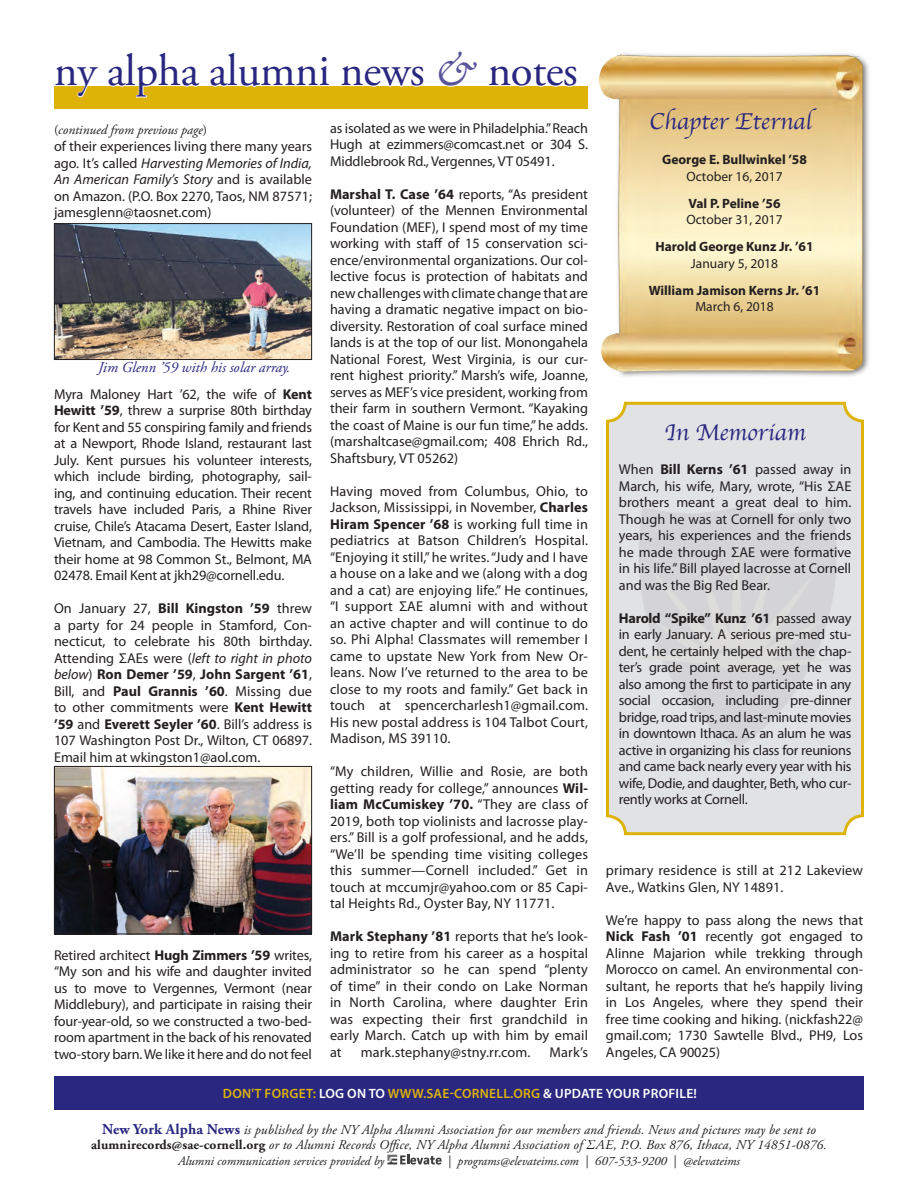
<style>
.page{position:relative;width:918px;height:1188px;background:#fff}
.page>*{position:absolute;margin:0;border:0;box-sizing:border-box;transform-origin:0 0}
.t1{font:45px "Adobe Garamond Pro";letter-spacing:-.01em;color:#292780}
.t2{font:24px "Apple Chancery";color:#292780}
.t3{font:italic 15px "Adobe Garamond Pro";color:#292780}
.ALUMNI_NEWS{font:14.25px/16.5px "Myriad Pro";color:#231f20;text-align:justify}
.t4{font:italic 13.5px/15px "Adobe Garamond Pro";letter-spacing:.01em;color:#231f20;text-align:center}
.t5{font:700 13.5px/16.5px "Myriad Pro";color:#231f20;text-align:center}
.t6{font:600 13.5px "Myriad Pro";letter-spacing:.02em;color:#deb308}
.paragraph{font:italic 12.75px "Adobe Garamond Pro";color:#231f20}
.s1{font-family:"Sabon";font-style:italic;color:#59559b}
.s2{font-style:normal}
.s3{font-style:italic}
.s4{font-weight:700}
.s5{font-weight:400}
.s6{color:#fff}
.s7{font-weight:700;font-style:normal;font-size:15px;color:#292780}
.s8{font-weight:700;font-style:normal}
.s9{font-family:"Palatino";font-size:13.05px}
</style>
<div class="page">
<div style="left:54px;top:86px;width:534px;height:22px;background:#deb308"></div>
<svg style="left:55px;top:86px;width:33px;height:12px"></svg>
<svg style="left:107px;top:86px;width:94px;height:23px"></svg>
<svg style="left:209px;top:86px;width:120px;height:23px"></svg>
<svg style="left:342px;top:86px;width:78px;height:1px"></svg>
<svg style="left:489px;top:86px;width:84px;height:1px"></svg>
<div style="left:54px;top:1076px;width:810px;height:34px;background:#292780"></div>
<img style="left:600px;top:53px;width:269px;height:324px">
<img style="left:56px;top:768px;width:254px;height:164px">
<div style="left:54px;top:766px;width:258px;height:168px;border:1px solid #231f20"></div>
<img style="left:56px;top:225px;width:254px;height:133px">
<div style="left:54px;top:223px;width:258px;height:137px;border:1px solid #231f20"></div>
<svg style="left:387px;top:1154px;width:55px;height:11px"></svg>
<div style="left:608px;top:403px;width:255px;height:431px;background:linear-gradient(to right,#dddedf,#dddddf);border-radius:18px"></div>
<div style="left:606px;top:402px;width:258px;height:433px;border:3px solid #deb308;border-radius:18px"></div>
<p class="t1" style="left:54px;top:44px;width:525px">ny alpha alumni news <span class="s1">&amp;</span> notes</p>
<p class="t4" style="left:54px;top:122px;width:155px"><span class="s2">(</span>continued from previous page<span class="s2">)</span></p>
<p class="ALUMNI_NEWS" style="left:54px;top:138px;width:260px">of their experiences living there many years ago. It’s called <span class="s3">Harvesting Memories of India, An American Family’s Story</span> and is available on Amazon. (P.O. Box 2270, Taos, NM 87571; jamesglenn@taosnet.com)</p>
<p class="t3" style="left:98px;top:359px;width:193px">Jim Glenn ’59 with his solar array.</p>
<p class="ALUMNI_NEWS" style="left:54px;top:385px;width:260px">Myra Maloney Hart ’62, the wife of <span class="s4">Kent Hewitt ’59</span>, threw a surprise 80th birthday for Kent and 55 conspiring family and friends at a Newport, Rhode Island, restaurant last July. Kent pursues his volunteer interests, which include birding, photography, sail&shy;ing, and continuing education. Their recent travels have included Paris, a Rhine River cruise, Chile’s Atacama Desert, Easter Island, Vietnam, and Cambodia. The Hewitts make their home at 98 Common St., Belmont, MA 02478. Email Kent at jkh29@cornell.edu.</p>
<p class="ALUMNI_NEWS" style="left:54px;top:600px;width:260px">On January 27, <span class="s4">Bill Kingston ’59</span> threw a party for 24 people in Stamford, Con&shy;necticut, to celebrate his 80th birthday.<br>Attending ΣΑΕs were (<span class="s3">left to right in photo below</span>) <span class="s4">Ron Demer ’59</span>, <span class="s4">John Sargent ’61</span>, Bill, and <span class="s4">Paul Grannis ’60</span>. Missing due to other commitments were <span class="s4">Kent Hewitt ’59</span> and <span class="s4">Everett Seyler ’60</span>. Bill’s address is 107 Washington Post Dr., Wilton, CT 06897.<br>Email him at wkingston1@aol.com.</p>
<p class="ALUMNI_NEWS" style="left:54px;top:946px;width:260px">Retired architect <span class="s4">Hugh Zimmers ’59</span> writes, “My son and his wife and daughter invited us to move to Vergennes, Vermont (near Middlebury), and participate in raising their four-year-old, so we constructed a two-bed&shy;room apartment in the back of his renovated two-story barn. We like it here and do not feel</p>
<p class="ALUMNI_NEWS" style="left:330px;top:120px;width:260px">as isolated as we were in Philadelphia.” Reach Hugh at ezimmers@comcast.net or 304 S.<br>Middlebrook Rd., Vergennes, VT 05491.</p>
<p class="ALUMNI_NEWS" style="left:330px;top:186px;width:260px"><span class="s4">Marshal T. Case ’64</span> reports, “As president (volunteer) of the Mennen Environmental Foundation (MEF), I spend most of my time working with staff of 15 conservation sci&shy;ence/environmental organizations. Our col&shy;lective focus is protection of habitats and new challenges with climate change that are having a dramatic negative impact on bio&shy;diversity. Restoration of coal surface mined lands is at the top of our list. Monongahela National Forest, West Virginia, is our cur&shy;rent highest priority.” Marsh’s wife, Joanne, serves as MEF’s vice president, working from their farm in southern Vermont. “Kayaking the coast of Maine is our fun time,” he adds. (marshaltcase@gmail.com; 408 Ehrich Rd., Shaftsbury, VT 05262)</p>
<p class="ALUMNI_NEWS" style="left:330px;top:483px;width:260px">Having moved from Columbus, Ohio, to Jackson, Mississippi, in November, <span class="s4">Charles Hiram Spencer ’68</span> is working full time in pediatrics at Batson Children’s Hospital. “Enjoying it still,” he writes. “Judy and I have a house on a lake and we (along with a dog and a cat) are enjoying life.” He continues, “I support ΣΑΕ alumni with and without an active chapter and will continue to do so. Phi Alpha! Classmates will remember I came to upstate New York from New Or&shy;leans. Now I’ve returned to the area to be close to my roots and family.” Get back in touch at spencercharlesh1@gmail.com.<br>His new postal address is 104 Talbot Court, Madison, MS 39110.</p>
<p class="ALUMNI_NEWS" style="left:330px;top:763px;width:260px">“My children, Willie and Rosie, are both getting ready for college,” announces <span class="s4">Wil&shy;liam McCumiskey ’70.</span> “They are class of 2019, both top violinists and lacrosse play&shy;ers.” Bill is a golf professional, and he adds, “We’ll be spending time visiting colleges this summer—Cornell included.” Get in touch at mccumjr@yahoo.com or 85 Capi&shy;tal Heights Rd., Oyster Bay, NY 11771.</p>
<p class="ALUMNI_NEWS" style="left:330px;top:928px;width:260px"><span class="s4">Mark Stephany ’81</span> reports that he’s look&shy;ing to retire from his career as a hospital administrator so he can spend “plenty of time” in their condo on Lake Norman in North Carolina, where daughter Erin was expecting their first grandchild in early March. Catch up with him by email at</p>
<p class="ALUMNI_NEWS" style="left:361px;top:1044px;width:171px">mark.stephany@stny.rr.com.</p>
<p class="ALUMNI_NEWS" style="left:550px;top:1044px;width:40px">Mark’s</p>
<p class="t2" style="left:649px;top:102px;width:164px">Chapter Eternal</p>
<p class="t5" style="left:662px;top:151px;width:146px">George E. Bullwinkel ’58<br><span class="s5">October 16, 2017</span></p>
<p class="t5" style="left:686px;top:194px;width:98px;text-align:left">Val P. Peline ’56<br><span class="s5">October 31, 2017</span></p>
<p class="t5" style="left:655px;top:238px;width:160px">Harold George Kunz Jr. ’61<br><span class="s5">January 5, 2018</span></p>
<p class="t5" style="left:649px;top:281px;width:173px">William Jamison Kerns Jr. ’61<br><span class="s5">March 6, 2018</span></p>
<p class="t2" style="left:664px;top:413px;width:143px">In Memoriam</p>
<p class="ALUMNI_NEWS" style="left:619px;top:461px;width:234px">When <span class="s4">Bill Kerns ’61</span> passed away in March, his wife, Mary, wrote, “His ΣΑΕ brothers meant a great deal to him.<br>Though he was at Cornell for only two years, his experiences and the friends he made through ΣΑΕ were formative in his life.” Bill played lacrosse at Cornell and was the Big Red Bear.</p>
<p class="ALUMNI_NEWS" style="left:619px;top:610px;width:234px"><span class="s4">Harold “Spike” Kunz ’61</span> passed away in early January. A serious pre-med stu&shy;dent, he certainly helped with the chap&shy;ter’s grade point average, yet he was also among the first to participate in any social occasion, including pre-dinner bridge, road trips, and last-minute movies in downtown Ithaca. As an alum he was active in organizing his class for reunions and came back nearly every year with his wife, Dodie, and daughter, Beth, who cur&shy;rently works at Cornell.</p>
<p class="ALUMNI_NEWS" style="left:606px;top:862px;width:259px">primary residence is still at 212 Lakeview<br>Ave., Watkins Glen, NY 14891.</p>
<p class="ALUMNI_NEWS" style="left:606px;top:912px;width:259px">We’re happy to pass along the news that <span class="s4">Nick Fash ’01</span> recently got engaged to Alinne Majarion while trekking through Morocco on camel. An environmental con&shy;sultant, he reports that he’s happily living in Los Angeles, where they spend their free time cooking and hiking. (nickfash22@ gmail.com; 1730 Sawtelle Blvd., PH9, Los Angeles, CA 90025)</p>
<p class="t6" style="left:223px;top:1085px;width:475px">DON'T FORGET: <span class="s6">LOG ON TO</span> WWW.SAE-CORNELL.ORG <span class="s6">&amp; UPDATE YOUR PROFILE!</span></p>
<p class="t4" style="left:91px;top:1122px;width:737px"><span class="s7">New York Alpha News</span> is published by the NY Alpha Alumni Association for our members and friends. News and pictures may be sent to <span class="s8">alumnirecords@sae-cornell.org</span> or to Alumni Records Office, NY Alpha Alumni Association of <span class="s9">ΣΑΕ</span>, P.O. Box 876, Ithaca, NY 14851-0876.</p>
<p class="paragraph" style="left:178px;top:1153px;width:208px">Alumni communication services provided by</p>
<p class="paragraph" style="left:448px;top:1153px;width:294px">| programs@elevateims.com | 607-533-9200 | @elevateims</p>
</div>
